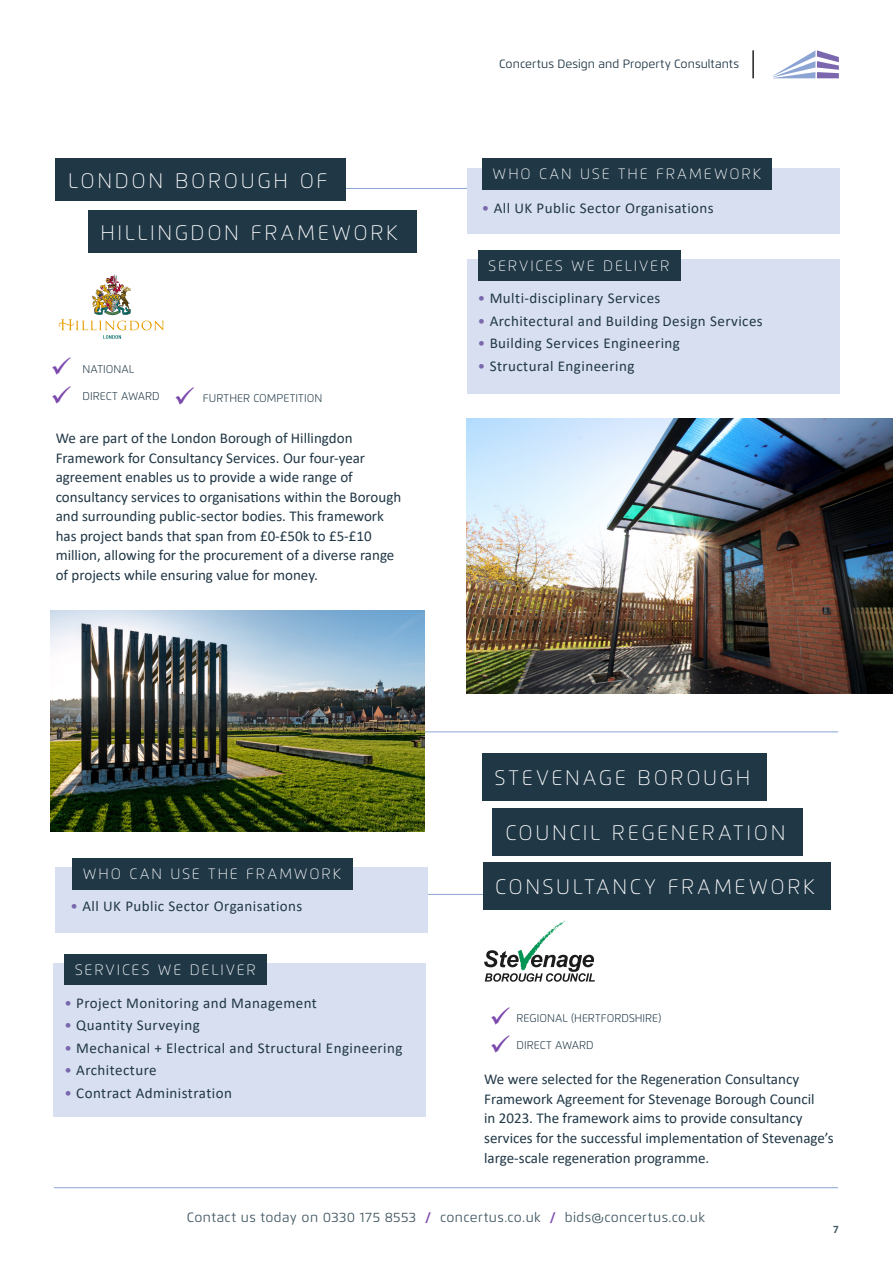
<style>
.page{position:relative;width:893px;height:1263px;background:#fff}
.page>*{position:absolute;margin:0;border:0;box-sizing:border-box;transform-origin:0 0}
.t1{font:100 21px "Flexo";letter-spacing:.125em;color:#fff}
.t2{font:15px/19.5px "Calibri";color:#203746}
.t3{font:15px "Calibri";letter-spacing:.03em;color:#203746}
.t4{font:100 15px "Flexo";letter-spacing:.125em;color:#fff}
.t5{font:13.5px "Flexo";letter-spacing:.03em;color:#445964}
.t6{font:12px "Flexo";color:#203746}
.t7{font:300 11.25px "Flexo";color:#203746}
.t8{font:700 10.5px "Flexo";color:#445964}
.s1{color:#7c4aad}
.s2{color:#7a67ae}
.s3{font-weight:700;color:#7c4aad}
</style>
<div class="page">
<hr style="left:54px;top:1187px;width:784px;height:1px;background:#8ba4d4">
<hr style="left:752px;top:50px;width:2px;height:28px;background:#231f20">
<svg style="left:773px;top:50px;width:66px;height:28px"></svg>
<img style="left:467px;top:418px;width:426px;height:275px">
<hr style="left:101px;top:188px;width:712px;height:1px;background:#8ba4d4">
<div style="left:467px;top:168px;width:372px;height:66px;background:#d8dff0"></div>
<div style="left:467px;top:259px;width:373px;height:134px;background:#d8dff0"></div>
<div style="left:478px;top:250px;width:203px;height:31px;background:#203746"></div>
<div style="left:482px;top:158px;width:289px;height:32px;background:#203746"></div>
<img style="left:59px;top:274px;width:105px;height:65px">
<hr style="left:96px;top:894px;width:658px;height:1px;background:#8ba4d4">
<div style="left:55px;top:866px;width:373px;height:66px;background:#d8dff0"></div>
<div style="left:54px;top:963px;width:372px;height:153px;background:#d8dff0"></div>
<div style="left:64px;top:954px;width:203px;height:31px;background:#203746"></div>
<div style="left:72px;top:858px;width:281px;height:31px;background:#203746"></div>
<hr style="left:54px;top:731px;width:784px;height:1px;background:#8ba4d4">
<svg style="left:484px;top:921px;width:111px;height:61px"></svg>
<div style="left:55px;top:159px;width:291px;height:42px;background:#203746"></div>
<div style="left:88px;top:211px;width:328px;height:42px;background:#203746"></div>
<div style="left:482px;top:753px;width:284px;height:48px;background:#203746"></div>
<div style="left:493px;top:808px;width:310px;height:47px;background:#203746"></div>
<div style="left:483px;top:862px;width:347px;height:47px;background:#203746"></div>
<img style="left:51px;top:610px;width:374px;height:222px">
<h1 class="t1" style="left:68px;top:168px;width:261px">LONDON BOROUGH OF</h1>
<h1 class="t1" style="left:100px;top:220px;width:299px">HILLINGDON FRAMEWORK</h1>
<p class="t7" style="left:83px;top:362px;width:53px">NATIONAL</p>
<p class="t7" style="left:83px;top:389px;width:79px">DIRECT AWARD</p>
<p class="t7" style="left:174px;top:391px;width:150px"><span class="s1">✓</span> FURTHER COMPETITION</p>
<p class="t2" style="left:56px;top:428px;width:347px">We are part of the London Borough of Hillingdon Framework for Consultancy Services. Our four-year agreement enables us to provide a wide range of consultancy services to organisations within the Borough and surrounding public-sector bodies. This framework has project bands that span from £0-£50k to £5-£10 million, allowing for the procurement of a diverse range of projects while ensuring value for money.</p>
<p class="t4" style="left:83px;top:865px;width:260px">WHO CAN USE THE FRAMWORK</p>
<p class="t3" style="left:71px;top:896px;width:233px"><span class="s2">•</span> All UK Public Sector Organisations</p>
<p class="t4" style="left:75px;top:961px;width:182px">SERVICES WE DELIVER</p>
<p class="t3" style="left:64px;top:992px;width:254px"><span class="s2">•</span> Project Monitoring and Management</p>
<p class="t3" style="left:64px;top:1015px;width:137px"><span class="s2">•</span> Quantity Surveying</p>
<p class="t3" style="left:64px;top:1037px;width:340px"><span class="s2">•</span> Mechanical + Electrical and Structural Engineering</p>
<p class="t3" style="left:64px;top:1060px;width:94px"><span class="s2">•</span> Architecture</p>
<p class="t3" style="left:64px;top:1082px;width:169px"><span class="s2">•</span> Contract Administration</p>
<p class="t6" style="left:499px;top:57px;width:241px">Concertus Design and Property Consultants</p>
<p class="t4" style="left:493px;top:164px;width:270px">WHO CAN USE THE FRAMEWORK</p>
<p class="t3" style="left:482px;top:197px;width:233px"><span class="s2">•</span> All UK Public Sector Organisations</p>
<p class="t4" style="left:489px;top:256px;width:182px">SERVICES WE DELIVER</p>
<p class="t3" style="left:478px;top:288px;width:184px"><span class="s2">•</span> Multi-disciplinary Services</p>
<p class="t3" style="left:478px;top:310px;width:286px"><span class="s2">•</span> Architectural and Building Design Services</p>
<p class="t3" style="left:478px;top:333px;width:204px"><span class="s2">•</span> Building Services Engineering</p>
<p class="t3" style="left:478px;top:355px;width:158px"><span class="s2">•</span> Structural Engineering</p>
<h1 class="t1" style="left:495px;top:765px;width:257px">STEVENAGE BOROUGH</h1>
<h1 class="t1" style="left:505px;top:820px;width:282px">COUNCIL REGENERATION</h1>
<h1 class="t1" style="left:495px;top:874px;width:321px">CONSULTANCY FRAMEWORK</h1>
<p class="t7" style="left:490px;top:1011px;width:173px"><span class="s1">✓</span> REGIONAL (HERTFORDSHIRE)</p>
<p class="t7" style="left:490px;top:1038px;width:106px"><span class="s1">✓</span> DIRECT AWARD</p>
<p class="t2" style="left:484px;top:1069px;width:351px">We were selected for the Regeneration Consultancy Framework Agreement for Stevenage Borough Council<br>in 2023. The framework aims to provide consultancy services for the successful implementation of Stevenage’s large-scale regeneration programme.</p>
<p class="t5" style="left:187px;top:1209px;width:520px">Contact us today on 0330 175 8553 <span class="s3">/</span> concertus.co.uk <span class="s3">/</span> bids@concertus.co.uk</p>
<p class="t8" style="left:833px;top:1223px;width:7px">7</p>
</div>
